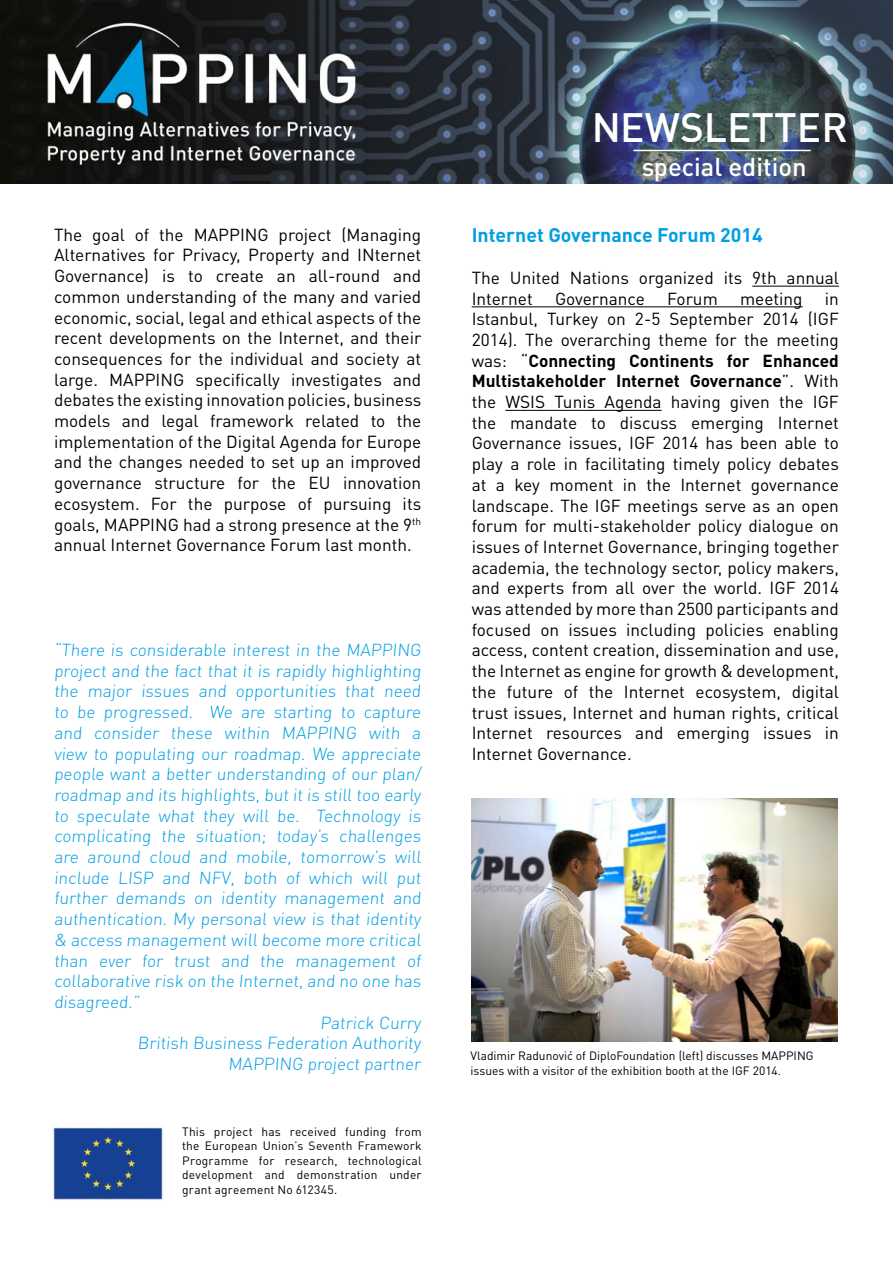
<style>
.page{position:relative;width:893px;height:1263px;background:#fff}
.page>*{position:absolute;margin:0;border:0;box-sizing:border-box;transform-origin:0 0}
.t1{font:500 40.5px "DIN Pro";color:#fff}
.t2{font:500 25.5px "DIN Pro";color:#fff}
.t3{font:700 19.5px "DIN Pro";color:#009fe3}
.t4{font:17.25px/20.7px "DIN Pro";color:#000;text-align:justify}
.t5{font:300 17.25px "DIN Pro";color:#009fe3}
.t6{font:12px/14.4px "DIN Pro";color:#000;text-align:justify}
.s1{font-weight:700}
</style>
<div class="page">
<img style="left:0;top:0;width:893px;height:183px">
<img style="left:53px;top:1127px;width:110px;height:73px">
<hr style="left:752px;top:286px;width:87px;height:1px;background:#000">
<hr style="left:472px;top:306px;width:331px;height:1px;background:#000">
<hr style="left:505px;top:410px;width:157px;height:1px;background:#000">
<img style="left:472px;top:798px;width:365px;height:244px">
<hr style="left:633px;top:150px;width:178px;height:1px;background:#fff">
<p class="t4" style="left:54px;top:223px;width:369px">The goal of the MAPPING project (Managing Alternatives for Privacy, Property and INternet Governance) is to create an all-round and common understanding of the many and varied economic, social, legal and ethical aspects of the recent developments on the Internet, and their consequences for the individual and society at large. MAPPING specifically investigates and debates the existing innovation policies, business models and legal framework related to the implementation of the Digital Agenda for Europe and the changes needed to set up an improved governance structure for the EU innovation ecosystem. For the purpose of pursuing its goals, MAPPING had a strong presence at the 9<sup>th </sup>annual Internet Governance Forum last month.</p>
<p class="t5" style="left:54px;top:638px;width:370px">“There is considerable interest in the MAPPING</p>
<p class="t5" style="left:54px;top:659px;width:370px">project and the fact that it is rapidly highlighting</p>
<p class="t5" style="left:54px;top:679px;width:370px">the major issues and opportunities that need</p>
<p class="t5" style="left:54px;top:700px;width:370px">to be progressed. We are starting to capture</p>
<p class="t5" style="left:54px;top:721px;width:370px">and consider these within MAPPING with a</p>
<p class="t5" style="left:54px;top:741px;width:370px">view to populating our roadmap. We appreciate</p>
<p class="t5" style="left:54px;top:762px;width:370px">people want a better understanding of our plan/</p>
<p class="t5" style="left:54px;top:783px;width:370px">roadmap and its highlights, but it is still too early</p>
<p class="t5" style="left:54px;top:804px;width:370px">to speculate what they will be. Technology is</p>
<p class="t5" style="left:54px;top:824px;width:370px">complicating the situation; today’s challenges</p>
<p class="t5" style="left:54px;top:845px;width:370px">are around cloud and mobile, tomorrow’s will</p>
<p class="t5" style="left:54px;top:866px;width:370px">include LISP and NFV, both of which will put</p>
<p class="t5" style="left:54px;top:886px;width:370px">further demands on identity management and</p>
<p class="t5" style="left:54px;top:907px;width:370px">authentication. My personal view is that identity</p>
<p class="t5" style="left:54px;top:928px;width:370px">&amp; access management will become more critical</p>
<p class="t5" style="left:54px;top:948px;width:370px">than ever for trust and the management of</p>
<p class="t5" style="left:54px;top:969px;width:370px">collaborative risk on the Internet, and no one has</p>
<p class="t5" style="left:54px;top:990px;width:89px">disagreed.”</p>
<p class="t5" style="left:320px;top:1011px;width:104px">Patrick Curry</p>
<p class="t5" style="left:137px;top:1031px;width:287px">British Business Federation Authority</p>
<p class="t5" style="left:228px;top:1052px;width:196px">MAPPING project partner</p>
<p class="t6" style="left:182px;top:1124px;width:241px">This project has received funding from the European Union’s Seventh Framework Programme for research, technological development and demonstration under grant agreement No 612345.</p>
<h1 class="t1" style="left:591px;top:100px;width:258px">NEWSLETTER</h1>
<h2 class="t2" style="left:641px;top:149px;width:167px">special edition</h2>
<p class="t3" style="left:472px;top:222px;width:292px">Internet Governance Forum 2014</p>
<p class="t4" style="left:472px;top:266px;width:369px">The United Nations organized its 9th annual<br>Internet</p>
<p class="t4" style="left:555px;top:287px;width:91px">Governance</p>
<p class="t4" style="left:667px;top:287px;width:52px">Forum</p>
<p class="t4" style="left:740px;top:287px;width:64px">meeting</p>
<p class="t4" style="left:472px;top:287px;width:369px;text-indent:353px">in Istanbul, Turkey on 2-5 September 2014 (IGF 2014). The overarching theme for the meeting was: “<span class="s1">Connecting Continents for Enhanced Multistakeholder Internet Governance</span>”. With the WSIS Tunis Agenda having given the IGF the mandate to discuss emerging Internet Governance issues, IGF 2014 has been able to play a role in facilitating timely policy debates at a key moment in the Internet governance landscape. The IGF meetings serve as an open forum for multi-stakeholder policy dialogue on issues of Internet Governance, bringing together academia, the technology sector, policy makers, and experts from all over the world. IGF 2014 was attended by more than 2500 participants and focused on issues including policies enabling access, content creation, dissemination and use, the Internet as engine for growth &amp; development, the future of the Internet ecosystem, digital trust issues, Internet and human rights, critical Internet resources and emerging issues in Internet Governance.</p>
<p class="t6" style="left:471px;top:1048px;width:345px">Vladimir Radunović of DiploFoundation (left) discusses MAPPING issues with a visitor of the exhibition booth at the IGF 2014.</p>
</div>
